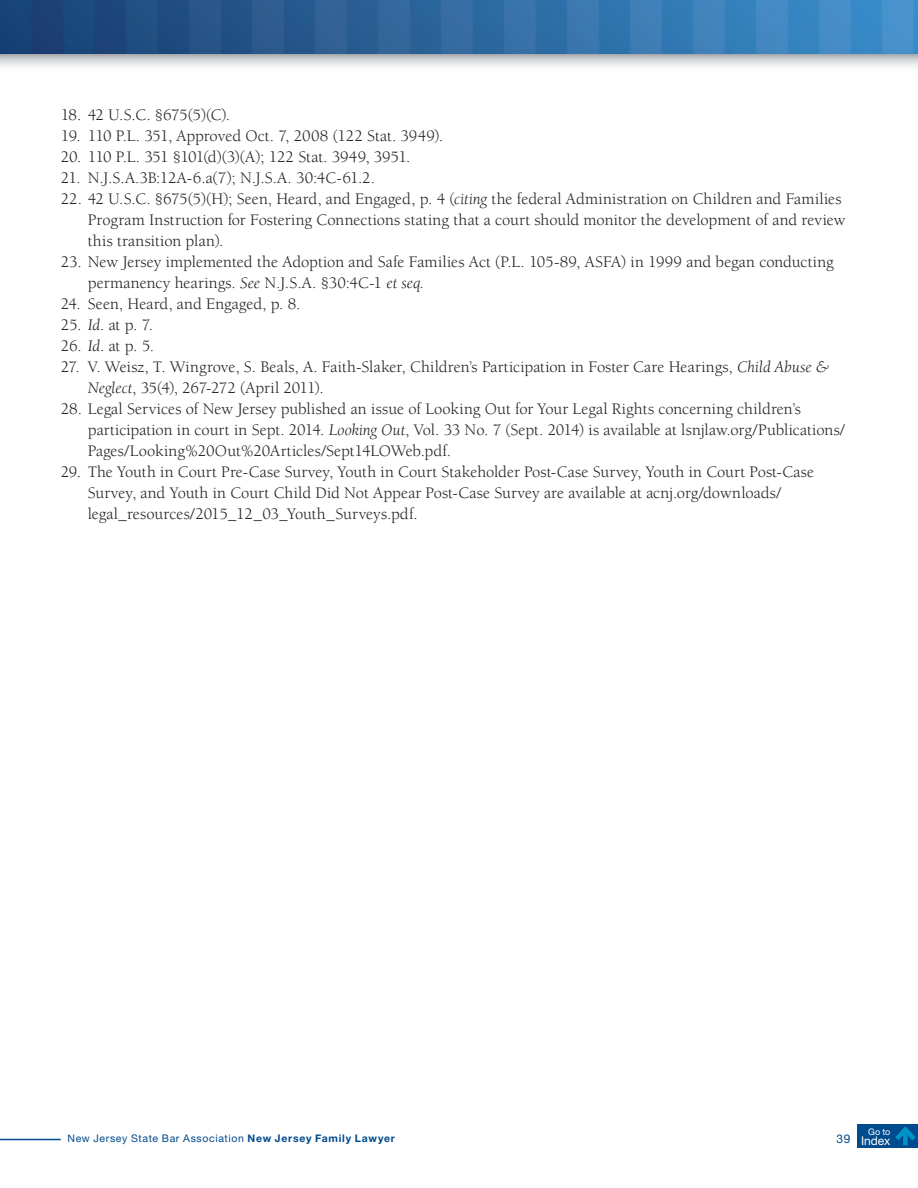
<style>
.page{position:relative;width:918px;height:1188px;background:#fff}
.page>*{position:absolute;margin:0;border:0;box-sizing:border-box;transform-origin:0 0}
.t1{font:16.5px/21px "Berkeley";color:#231f20}
.t2{font:12px "Helvetica Neue LT Std";letter-spacing:-.01em;color:#fff}
.t3{font:12px "Helvetica Neue LT Std";color:#004b8d}
.t4{font:10.5px "Helvetica Neue LT Std";letter-spacing:.06em;color:#004b8d}
.t5{font:9px "Helvetica Neue LT Std";color:#fff}
.s1{font-style:italic}
.s2{font-weight:700}
</style>
<div class="page">
<div style="left:0;top:54px;width:918px;height:20px;background:linear-gradient(to bottom,#bbbcbf,#fff)"></div>
<img style="left:0;top:0;width:918px;height:54px">
<hr style="left:0;top:1139px;width:61px;height:1px;background:#004b8d">
<div style="left:857px;top:1124px;width:61px;height:24px;background:#004b8d"></div>
<svg style="left:895px;top:1126px;width:21px;height:19px"></svg>
<p class="t1" style="left:61px;top:105px;width:171px">18. 42 U.S.C. §675(5)(C).</p>
<p class="t1" style="left:61px;top:126px;width:384px">19. 110 P.L. 351, Approved Oct. 7, 2008 (122 Stat. 3949).</p>
<p class="t1" style="left:61px;top:147px;width:351px">20. 110 P.L. 351 §101(d)(3)(A); 122 Stat. 3949, 3951.</p>
<p class="t1" style="left:61px;top:168px;width:316px">21. N.J.S.A.3B:12A-6.a(7); N.J.S.A. 30:4C-61.2.</p>
<p class="t1" style="left:88px;top:189px;width:759px;text-indent:-27px">22. 42 U.S.C. §675(5)(H); Seen, Heard, and Engaged, p. 4 (<span class="s1">citing</span> the federal Administration on Children and Families<br>Program Instruction for Fostering Connections stating that a court should monitor the development of and review this transition plan).</p>
<p class="t1" style="left:88px;top:252px;width:748px;text-indent:-27px">23. New Jersey implemented the Adoption and Safe Families Act (P.L. 105-89, ASFA) in 1999 and began conducting permanency hearings. <span class="s1">See</span> N.J.S.A. §30:4C-1 <span class="s1">et seq.</span></p>
<p class="t1" style="left:61px;top:294px;width:241px">24. Seen, Heard, and Engaged, p. 8.</p>
<p class="t1" style="left:61px;top:315px;width:94px">25. <span class="s1">Id</span>. at p. 7.</p>
<p class="t1" style="left:61px;top:336px;width:95px">26. <span class="s1">Id</span>. at p. 5.</p>
<p class="t1" style="left:88px;top:357px;width:743px;text-indent:-27px">27. V. Weisz, T. Wingrove, S. Beals, A. Faith-Slaker, Children’s Participation in Foster Care Hearings, <span class="s1">Child Abuse &amp;<br>Neglect</span>, 35(4), 267-272 (April 2011).</p>
<p class="t1" style="left:88px;top:399px;width:759px;text-indent:-27px">28. Legal Services of New Jersey published an issue of Looking Out for Your Legal Rights concerning children’s participation in court in Sept. 2014. <span class="s1">Looking Out</span>, Vol. 33 No. 7 (Sept. 2014) is available at lsnjlaw.org/Publications/<br>Pages/Looking%20Out%20Articles/Sept14LOWeb.pdf.</p>
<p class="t1" style="left:88px;top:462px;width:728px;text-indent:-27px">29. The Youth in Court Pre-Case Survey, Youth in Court Stakeholder Post-Case Survey, Youth in Court Post-Case<br>Survey, and Youth in Court Child Did Not Appear Post-Case Survey are available at acnj.org/downloads/ legal_resources/2015_12_03_Youth_Surveys.pdf.</p>
<p class="t4" style="left:68px;top:1132px;width:329px">New Jersey State Bar Association <span class="s2">New Jersey Family Lawyer</span></p>
<p class="t3" style="left:836px;top:1132px;width:16px">39</p>
<p class="t5" style="left:868px;top:1126px;width:24px">Go to</p>
<p class="t2" style="left:861px;top:1134px;width:31px">Index</p>
</div>
